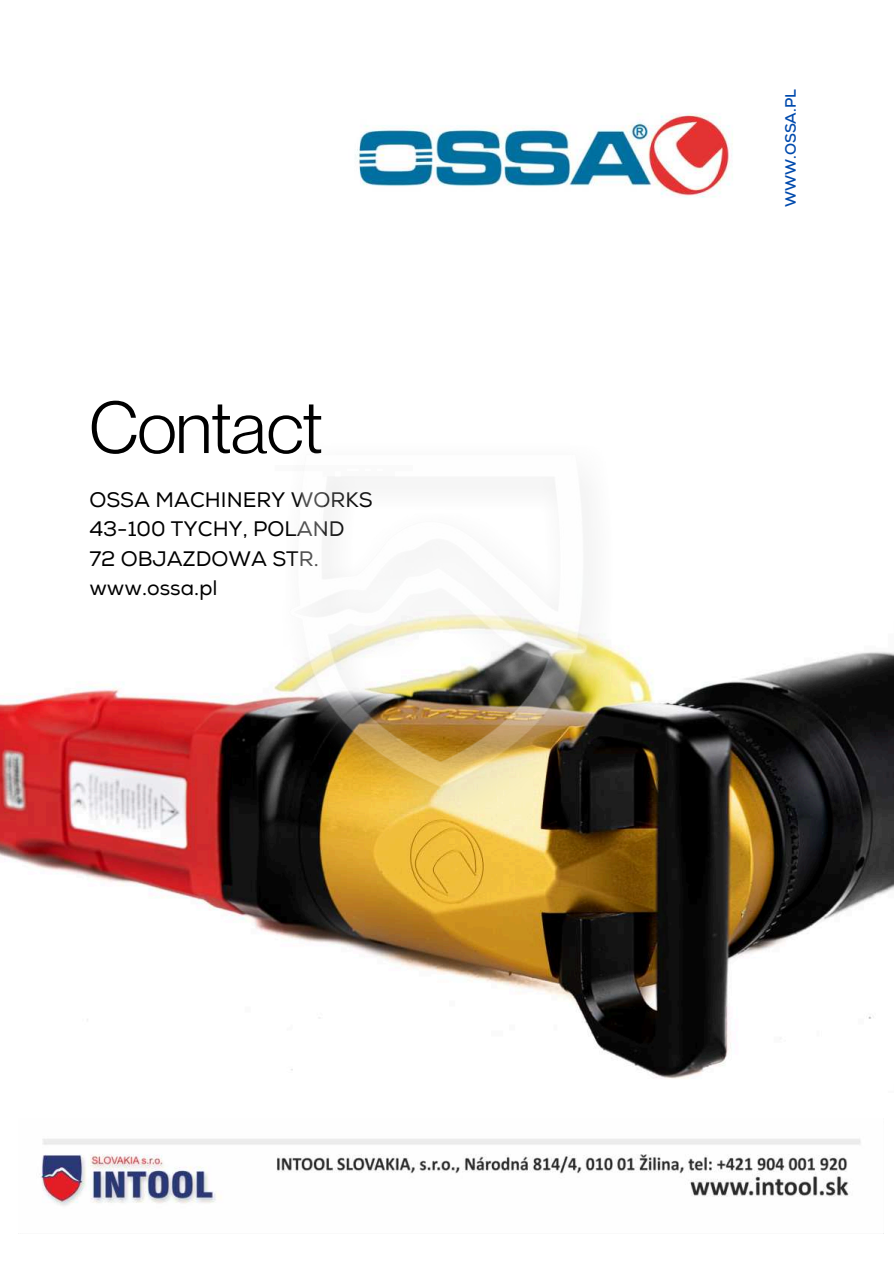
<style>
.page{position:relative;width:894px;height:1264px;background:#fff}
.page>*{position:absolute;margin:0;border:0;box-sizing:border-box;transform-origin:0 0}
.t1{font:72px "Neue Montreal";letter-spacing:-.01em;color:#000}
.t2{font:21px/29.2px "Nexa";color:#000}
.t3{font:700 15px "Nexa";color:#004aad}
</style>
<div class="page">
<img style="left:355px;top:113px;width:378px;height:85px">
<img style="left:0;top:651px;width:893px;height:428px">
<img style="left:276px;top:477px;width:341px;height:343px">
<img style="left:39px;top:1139px;width:822px;height:67px">
<h1 class="t1" style="left:89px;top:369px;width:235px">Contact</h1>
<p class="t2" style="left:89px;top:485px;width:285px">OSSA MACHINERY WORKS<br>43-100 TYCHY, POLAND<br>72 OBJAZDOWA STR. www.ossa.pl</p>
<p class="t3" style="left:780px;top:207px;width:119px;rotate:-90deg">WWW.OSSA.PL</p>
</div>
